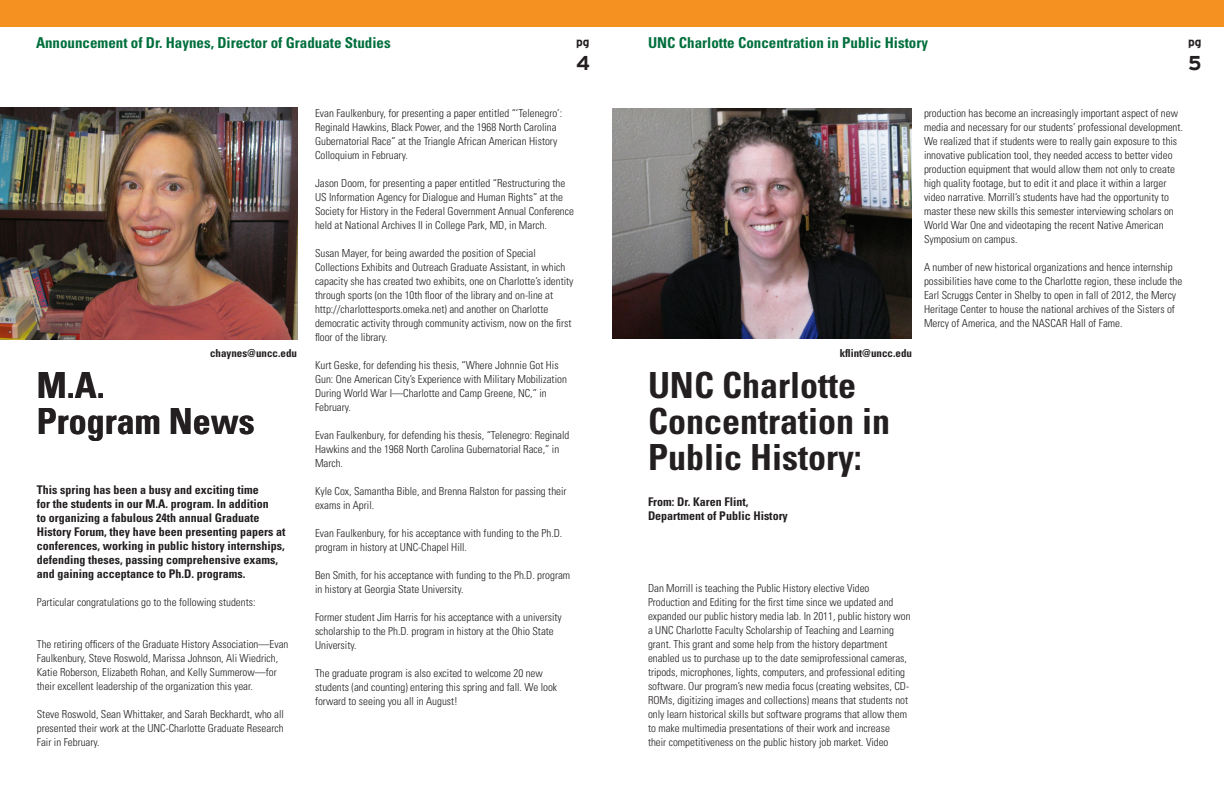
<style>
.page{position:relative;width:1224px;height:792px;background:#fff}
.page>*{position:absolute;margin:0;border:0;box-sizing:border-box;transform-origin:0 0}
.t1{font:700 condensed 36px/36px "Univers";color:#231f20}
.t2{font:700 20px "Interstate";color:#231f20}
.t3{font:700 condensed 15px "Univers";color:#006f3c}
.t4{font:700 condensed 12px/14px "Univers";color:#231f20}
.t5{font:700 12px "Interstate";color:#231f20}
.t6{font:300 condensed 11px/14px "Univers";color:#231f20}
.t7{font:700 condensed 11px "Univers";color:#231f20}
</style>
<div class="page">
<div style="left:0;top:0;width:1224px;height:27px;background:#f49120"></div>
<img style="left:0;top:108px;width:297px;height:232px">
<img style="left:612px;top:108px;width:300px;height:231px">
<p class="t3" style="left:36px;top:33px;width:356px">Announcement of Dr. Haynes, Director of Graduate Studies</p>
<p class="t5" style="left:576px;top:35px;width:15px">pg</p>
<p class="t2" style="left:576px;top:51px;width:15px">4</p>
<p class="t7" style="left:210px;top:346px;width:88px">chaynes@uncc.edu</p>
<p class="t1" style="left:37px;top:367px;width:219px">M.A.<br>Program News</p>
<p class="t4" style="left:37px;top:483px;width:250px">This spring has been a busy and exciting time<br>for the students in our M.A. program. In addition<br>to organizing a fabulous 24th annual Graduate History Forum, they have been presenting papers at conferences, working in public history internships, defending theses, passing comprehensive exams, and gaining acceptance to Ph.D. programs.</p>
<p class="t6" style="left:37px;top:595px;width:220px">Particular congratulations go to the following students:</p>
<p class="t6" style="left:37px;top:637px;width:253px">The retiring officers of the Graduate History Association—Evan Faulkenbury, Steve Roswold, Marissa Johnson, Ali Wiedrich, Katie Roberson, Elizabeth Rohan, and Kelly Summerow—for their excellent leadership of the organization this year.</p>
<p class="t6" style="left:37px;top:707px;width:249px;text-align:justify">Steve Roswold, Sean Whittaker, and Sarah Beckhardt, who all presented their work at the UNC-Charlotte Graduate Research Fair in February.</p>
<p class="t6" style="left:315px;top:106px;width:249px">Evan Faulkenbury, for presenting a paper entitled “‘Telenegro’:<br>Reginald Hawkins, Black Power, and the 1968 North Carolina Gubernatorial Race” at the Triangle African American History Colloquium in February.</p>
<p class="t6" style="left:315px;top:176px;width:261px">Jason Doom, for presenting a paper entitled “Restructuring the US Information Agency for Dialogue and Human Rights” at the Society for History in the Federal Government Annual Conference held at National Archives II in College Park, MD, in March.</p>
<p class="t6" style="left:315px;top:246px;width:260px">Susan Mayer, for being awarded the position of Special Collections Exhibits and Outreach Graduate Assistant, in which capacity she has created two exhibits, one on Charlotte’s identity through sports (on the 10th floor of the library and on-line at http://charlottesports.omeka.net) and another on Charlotte democratic activity through community activism, now on the first floor of the library.</p>
<p class="t6" style="left:315px;top:358px;width:253px">Kurt Geske, for defending his thesis, “Where Johnnie Got His Gun: One American City’s Experience with Military Mobilization During World War I—Charlotte and Camp Greene, NC,” in February.</p>
<p class="t6" style="left:315px;top:428px;width:256px">Evan Faulkenbury, for defending his thesis, “Telenegro: Reginald<br>Hawkins and the 1968 North Carolina Gubernatorial Race,” in<br>March.</p>
<p class="t6" style="left:315px;top:484px;width:253px">Kyle Cox, Samantha Bible, and Brenna Ralston for passing their exams in April.</p>
<p class="t6" style="left:315px;top:526px;width:249px">Evan Faulkenbury, for his acceptance with funding to the Ph.D. program in history at UNC-Chapel Hill.</p>
<p class="t6" style="left:315px;top:568px;width:257px">Ben Smith, for his acceptance with funding to the Ph.D. program in history at Georgia State University.</p>
<p class="t6" style="left:315px;top:610px;width:248px">Former student Jim Harris for his acceptance with a university scholarship to the Ph.D. program in history at the Ohio State<br>University.</p>
<p class="t6" style="left:315px;top:666px;width:244px">The graduate program is also excited to welcome 20 new students (and counting) entering this spring and fall. We look forward to seeing you all in August!</p>
<p class="t3" style="left:648px;top:33px;width:282px">UNC Charlotte Concentration in Public History</p>
<p class="t5" style="left:1188px;top:35px;width:15px">pg</p>
<p class="t2" style="left:1188px;top:51px;width:15px">5</p>
<p class="t7" style="left:840px;top:346px;width:74px">kflint@uncc.edu</p>
<p class="t1" style="left:648px;top:367px;width:244px">UNC Charlotte<br>Concentration in<br>Public History:</p>
<p class="t4" style="left:648px;top:495px;width:141px">From: Dr. Karen Flint,<br>Department of Public History</p>
<p class="t6" style="left:924px;top:106px;width:260px">production has become an increasingly important aspect of new media and necessary for our students’ professional development.<br>We realized that if students were to really gain exposure to this innovative publication tool, they needed access to better video production equipment that would allow them not only to create high quality footage, but to edit it and place it within a larger video narrative. Morrill’s students have had the opportunity to master these new skills this semester interviewing scholars on World War One and videotaping the recent Native American Symposium on campus.</p>
<p class="t6" style="left:924px;top:260px;width:260px">A number of new historical organizations and hence internship possibilities have come to the Charlotte region, these include the Earl Scruggs Center in Shelby to open in fall of 2012, the Mercy Heritage Center to house the national archives of the Sisters of Mercy of America, and the NASCAR Hall of Fame.</p>
<p class="t6" style="left:648px;top:581px;width:264px">Dan Morrill is teaching the Public History elective Video Production and Editing for the first time since we updated and expanded our public history media lab. In 2011, public history won a UNC Charlotte Faculty Scholarship of Teaching and Learning grant. This grant and some help from the history department enabled us to purchase up to the date semiprofessional cameras, tripods, microphones, lights, computers, and professional editing software. Our program’s new media focus (creating websites, CD-ROMs, digitizing images and collections) means that students not only learn historical skills but software programs that allow them to make multimedia presentations of their work and increase their competitiveness on the public history job market. Video</p>
</div>
